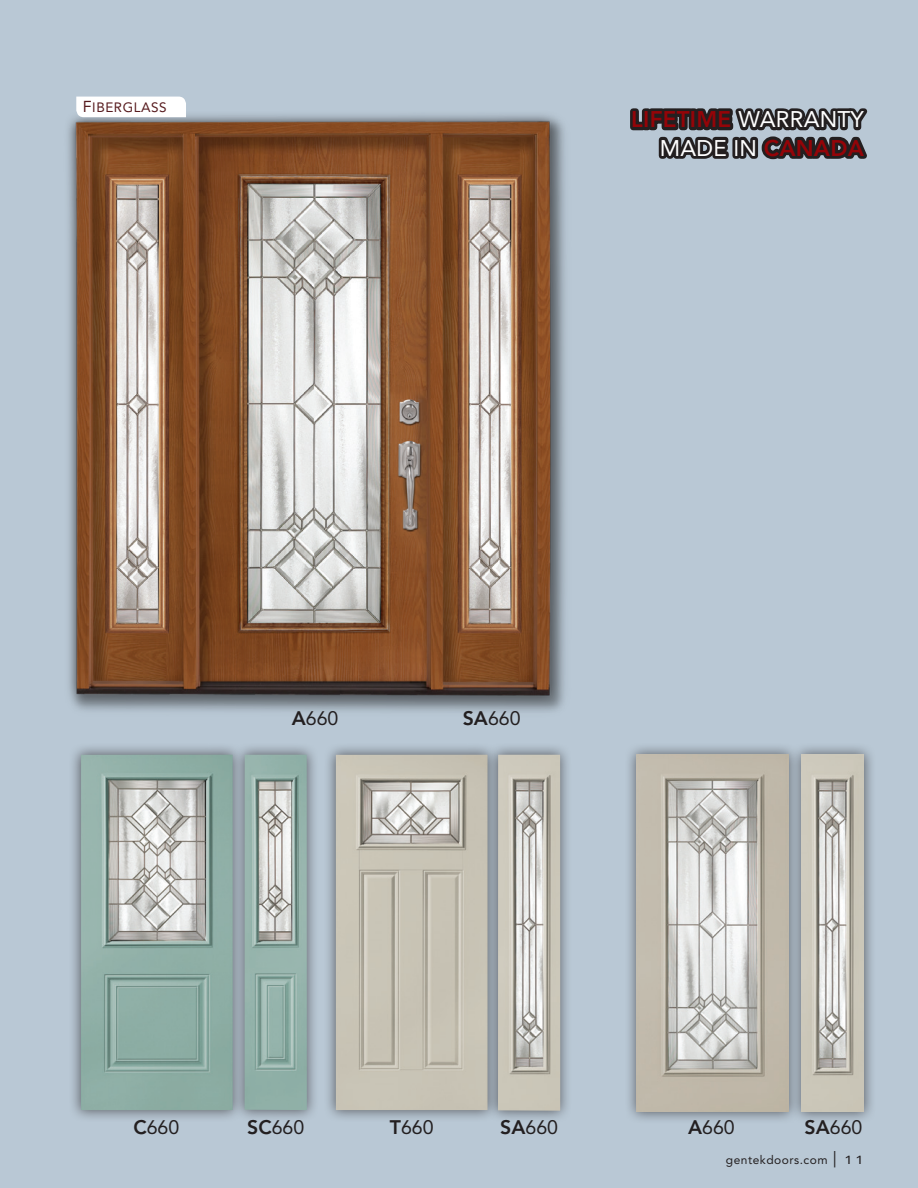
<style>
.page{position:relative;width:918px;height:1188px;background:#b9c8d5}
.page>*{position:absolute;margin:0;border:0;box-sizing:border-box;transform-origin:0 0}
.t1{font:800 22.5px/28.5px "Avenir";letter-spacing:.01em;color:#940408;text-align:right}
.t2{font:19.5px "Avenir";color:#231f20}
.t3{font:13.5px "Avenir";letter-spacing:.04em;color:#571b1e}
.t4{font:12px "Avenir";letter-spacing:.04em;color:#231f20}
.s1{font-size:15.75px}
.s2{font-weight:400;color:#fff}
.s3{font-weight:800}
.s4{font-family:"Univers";font-stretch:expanded;font-size:21.6px}
.s5{font-family:"Univers";font-stretch:expanded}
</style>
<div class="page">
<svg style="left:630px;top:108px;width:238px;height:52px"></svg>
<img style="left:69px;top:116px;width:496px;height:596px">
<div style="left:76px;top:97px;width:110px;height:20px;background:#fff"></div>
<div style="left:323px;top:742px;width:177px;height:380px;background:#231f20;opacity:.65"></div>
<img style="left:336px;top:755px;width:150px;height:355px">
<div style="left:486px;top:742px;width:87px;height:381px;background:#231f20;opacity:.65"></div>
<img style="left:498px;top:755px;width:62px;height:356px">
<div style="left:69px;top:742px;width:176px;height:380px;background:#231f20;opacity:.65"></div>
<img style="left:81px;top:755px;width:151px;height:355px">
<div style="left:232px;top:742px;width:87px;height:380px;background:#231f20;opacity:.65"></div>
<img style="left:245px;top:755px;width:62px;height:355px">
<div style="left:624px;top:742px;width:177px;height:382px;background:#231f20;opacity:.65"></div>
<img style="left:636px;top:755px;width:153px;height:357px">
<div style="left:789px;top:742px;width:87px;height:382px;background:#231f20;opacity:.65"></div>
<img style="left:801px;top:755px;width:63px;height:357px">
<p class="t3" style="left:83px;top:99px;width:85px"><span class="s1">F</span>IBERGLASS</p>
<p class="t1" style="left:631px;top:105px;width:234px">LIFETIME <span class="s2">WARRANTY<br>MADE IN</span> CANADA</p>
<p class="t2" style="left:292px;top:707px;width:48px"><span class="s3">A</span>660</p>
<p class="t2" style="left:463px;top:707px;width:59px"><span class="s3">SA</span>660</p>
<p class="t2" style="left:133px;top:1116px;width:47px"><span class="s3">C</span>660</p>
<p class="t2" style="left:247px;top:1116px;width:59px"><span class="s3">SC</span>660</p>
<p class="t2" style="left:390px;top:1116px;width:45px"><span class="s3">T</span>660</p>
<p class="t2" style="left:500px;top:1116px;width:59px"><span class="s3">SA</span>660</p>
<p class="t2" style="left:688px;top:1116px;width:48px"><span class="s3">A</span>660</p>
<p class="t2" style="left:805px;top:1116px;width:59px"><span class="s3">SA</span>660</p>
<p class="t4" style="left:726px;top:1153px;width:140px">gentekdoors.com <span class="s4">|</span> <span class="s5">11</span></p>
</div>
